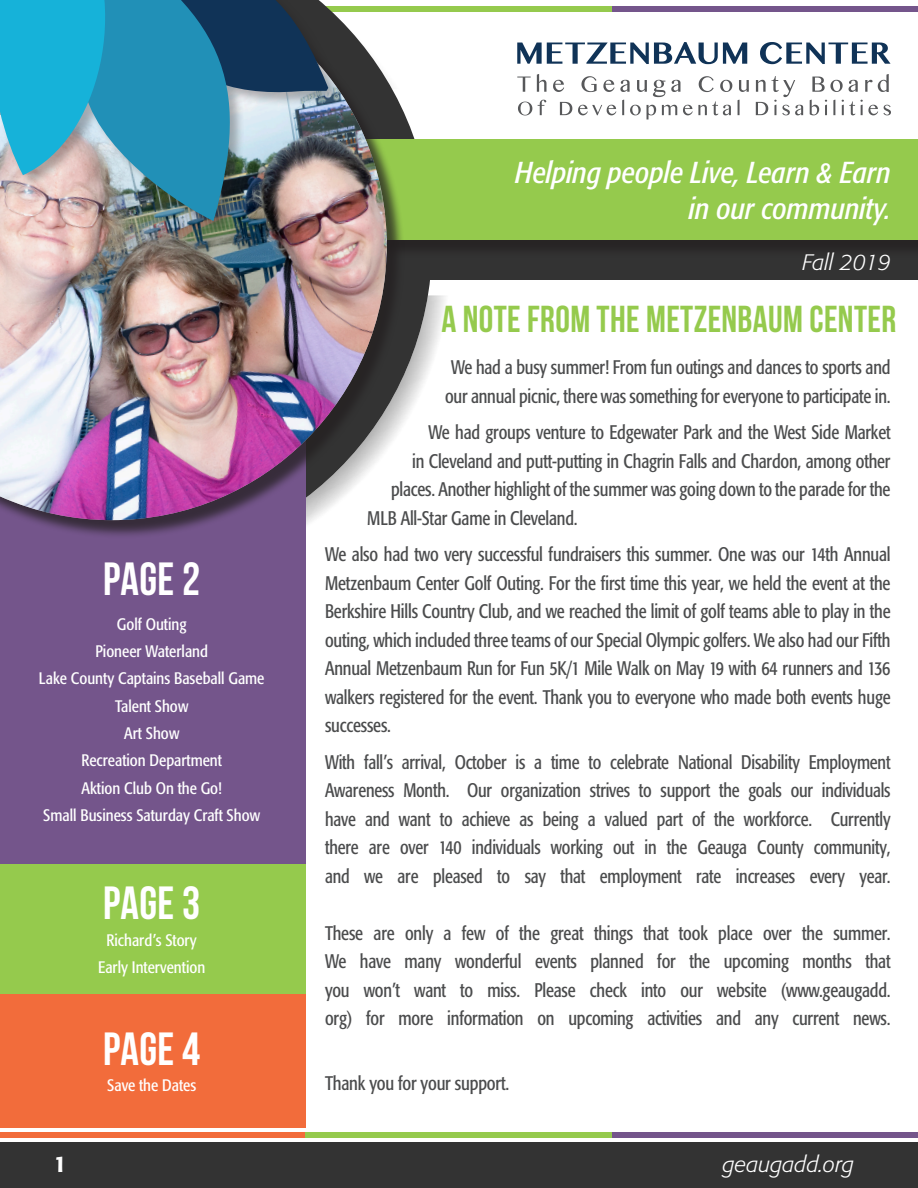
<style>
.page{position:relative;width:918px;height:1188px;background:#fff}
.page>*{position:absolute;margin:0;border:0;box-sizing:border-box;transform-origin:0 0}
.t1{font:700 46.5px "Bebas Neue";letter-spacing:.01em;color:#fff}
.t2{font:700 37.5px "Bebas Neue";letter-spacing:.01em;color:#95ca4d}
.t3{font:italic condensed 30px/36px "Formata";color:#fff;text-align:right}
.t4{font:italic 300 22.2px "Formata";color:#fff}
.t5{font:500 22.2px "Formata";color:#fff}
.Copy{font:condensed 19.5px/28.5px "Formata";letter-spacing:-.01em;color:#4b4c4d;text-align:justify;scale:.93 1}
.Copy-2{font:condensed 19.5px/28.5px "Formata";letter-spacing:-.01em;color:#4b4c4d;text-align:justify;scale:.92 1}
.Copy-3{font:condensed 19.5px "Formata";letter-spacing:-.01em;color:#4b4c4d;scale:.94 1}
.t6{font:condensed 16.5px "Formata";color:#fff}
</style>
<div class="page">
<div style="left:0;top:1143px;width:918px;height:45px;background:#333"></div>
<div style="left:306px;top:6px;width:306px;height:6px;background:#95ca4d"></div>
<div style="left:612px;top:6px;width:306px;height:6px;background:#74558b"></div>
<svg style="left:405px;top:115px;width:27px;height:304px"></svg>
<div style="left:164px;top:190px;width:754px;height:90px;background:#333"></div>
<div style="left:166px;top:142px;width:752px;height:117px;background:#2a2828"></div>
<div style="left:164px;top:140px;width:754px;height:100px;background:#95ca4d"></div>
<div style="left:0;top:994px;width:306px;height:134px;background:#f26c3b"></div>
<div style="left:0;top:864px;width:306px;height:130px;background:#95ca4d"></div>
<div style="left:0;top:1132px;width:306px;height:6px;background:#f26c3b"></div>
<div style="left:306px;top:1132px;width:306px;height:6px;background:#95ca4d"></div>
<div style="left:612px;top:1132px;width:306px;height:6px;background:#74558b"></div>
<div style="left:0;top:423px;width:306px;height:441px;background:#74558b"></div>
<svg style="left:517px;top:42px;width:230px;height:22px"></svg>
<svg style="left:760px;top:42px;width:131px;height:22px"></svg>
<svg style="left:517px;top:77px;width:14px;height:15px"></svg>
<svg style="left:537px;top:74px;width:10px;height:18px"></svg>
<svg style="left:553px;top:80px;width:11px;height:12px"></svg>
<svg style="left:581px;top:76px;width:16px;height:16px"></svg>
<svg style="left:603px;top:80px;width:27px;height:12px"></svg>
<svg style="left:637px;top:80px;width:10px;height:12px"></svg>
<svg style="left:653px;top:80px;width:12px;height:17px"></svg>
<svg style="left:671px;top:80px;width:9px;height:12px"></svg>
<svg style="left:699px;top:76px;width:15px;height:16px"></svg>
<svg style="left:720px;top:80px;width:12px;height:12px"></svg>
<svg style="left:739px;top:80px;width:10px;height:12px"></svg>
<svg style="left:812px;top:77px;width:31px;height:15px"></svg>
<svg style="left:849px;top:80px;width:9px;height:12px"></svg>
<svg style="left:865px;top:74px;width:24px;height:18px"></svg>
<svg style="left:518px;top:102px;width:14px;height:13px"></svg>
<svg style="left:538px;top:100px;width:8px;height:15px"></svg>
<svg style="left:560px;top:102px;width:12px;height:13px"></svg>
<svg style="left:578px;top:105px;width:38px;height:10px"></svg>
<svg style="left:622px;top:100px;width:2px;height:15px"></svg>
<svg style="left:630px;top:105px;width:11px;height:10px"></svg>
<svg style="left:647px;top:105px;width:9px;height:14px"></svg>
<svg style="left:662px;top:105px;width:15px;height:10px"></svg>
<svg style="left:683px;top:101px;width:48px;height:14px"></svg>
<svg style="left:738px;top:100px;width:2px;height:15px"></svg>
<svg style="left:756px;top:76px;width:47px;height:39px"></svg>
<svg style="left:810px;top:100px;width:9px;height:15px"></svg>
<svg style="left:825px;top:100px;width:2px;height:15px"></svg>
<svg style="left:833px;top:100px;width:2px;height:15px"></svg>
<svg style="left:842px;top:100px;width:49px;height:15px"></svg>
<div style="left:0;top:0;width:405px;height:539px;background:#231f20;opacity:.75"></div>
<img style="left:0;top:65px;width:387px;height:455px">
<div style="left:0;top:0;width:343px;height:235px;background:#231f20;opacity:.33"></div>
<img style="left:0;top:0;width:328px;height:221px">
<p class="t3" style="left:515px;top:155px;width:377px">Helping people Live, Learn &amp; Earn in our community.</p>
<p class="t4" style="left:803px;top:249px;width:90px">Fall 2019</p>
<p class="t1" style="left:103px;top:554px;width:99px">PAGE 2</p>
<p class="t6" style="left:117px;top:614px;width:71px">Golf Outing</p>
<p class="t6" style="left:95px;top:641px;width:114px">Pioneer Waterland</p>
<p class="t6" style="left:39px;top:669px;width:227px">Lake County Captains Baseball Game</p>
<p class="t6" style="left:115px;top:696px;width:75px">Talent Show</p>
<p class="t6" style="left:124px;top:723px;width:57px">Art Show</p>
<p class="t6" style="left:81px;top:751px;width:142px">Recreation Department</p>
<p class="t6" style="left:81px;top:778px;width:142px">Aktion Club On the Go!</p>
<p class="t6" style="left:43px;top:805px;width:218px">Small Business Saturday Craft Show</p>
<p class="t1" style="left:103px;top:878px;width:99px">PAGE 3</p>
<p class="t6" style="left:107px;top:930px;width:92px">Richard’s Story</p>
<p class="t6" style="left:98px;top:958px;width:109px">Early Intervention</p>
<p class="t1" style="left:103px;top:1023px;width:99px">PAGE 4</p>
<p class="t6" style="left:107px;top:1076px;width:90px">Save the Dates</p>
<p class="t2" style="left:441px;top:299px;width:456px">A NOTE FROM THE METZENBAUM CENTER</p>
<p class="Copy" style="left:445px;top:353px;width:481px;text-align:center">We had a busy summer! From fun outings and dances to sports and our annual picnic, there was something for everyone to participate in.</p>
<p class="Copy" style="left:429px;top:418px;width:498px">We had groups venture to Edgewater Park and the West Side Market</p>
<p class="Copy" style="left:412px;top:447px;width:516px">in Cleveland and putt-putting in Chagrin Falls and Chardon, among other</p>
<p class="Copy" style="left:391px;top:475px;width:539px">places. Another highlight of the summer was going down to the parade for the</p>
<p class="Copy" style="left:367px;top:504px;width:228px">MLB All-Star Game in Cleveland.</p>
<p class="Copy" style="left:325px;top:540px;width:610px">We also had two very successful fundraisers this summer. One was our 14th Annual Metzenbaum Center Golf Outing. For the first time this year, we held the event at the Berkshire Hills Country Club, and we reached the limit of golf teams able to play in the outing, which included three teams of our Special Olympic golfers. We also had our Fifth Annual Metzenbaum Run for Fun 5K/1 Mile Walk on May 19 with 64 runners and 136 walkers registered for the event. Thank you to everyone who made both events huge successes.</p>
<p class="Copy-2" style="left:325px;top:748px;width:616px">With fall’s arrival, October is a time to celebrate National Disability Employment Awareness Month. Our organization strives to support the goals our individuals have and want to achieve as being a valued part of the workforce. Currently there are over 140 individuals working out in the Geauga County community, and we are pleased to say that employment rate increases every year.</p>
<p class="Copy" style="left:325px;top:919px;width:610px">These are only a few of the great things that took place over the summer.<br>We have many wonderful events planned for the upcoming months that you won’t want to miss. Please check into our website (www.geaugadd. org) for more information on upcoming activities and any current news.</p>
<p class="Copy-3" style="left:325px;top:1072px;width:197px">Thank you for your support.</p>
<p class="t5" style="left:54px;top:1150px;width:14px">1</p>
<p class="t4" style="left:723px;top:1151px;width:133px">geaugadd.org</p>
</div>
